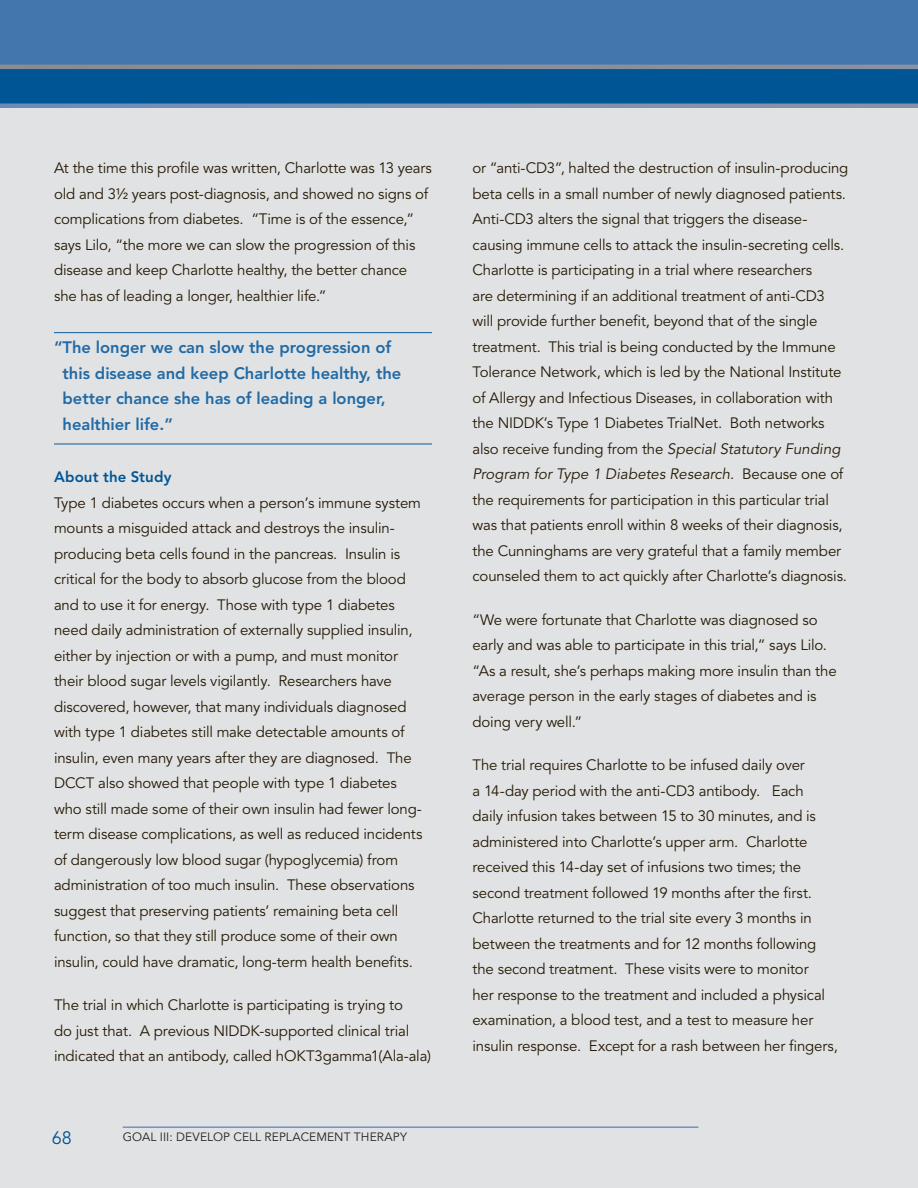
<style>
.page{position:relative;width:918px;height:1188px;background:#e1e2e4}
.page>*{position:absolute;margin:0;border:0;box-sizing:border-box;transform-origin:0 0}
.t1{font:18px "Avenir";color:#005595}
.Callout_copy___80__K{font:800 16.5px/25.5px "Avenir";color:#216aa5}
.K_Body_Copy{font:15px/25.5px "Avenir";letter-spacing:-.01em;color:#251a05}
._294_Feature_subhead{font:800 15px "Avenir";letter-spacing:.01em;color:#005595}
.t2{font:12px "Avenir";letter-spacing:.01em;color:#231f20}
.s1{font-style:italic}
</style>
<div class="page">
<div style="left:0;top:0;width:918px;height:108px;background:#4476ae"></div>
<div style="left:0;top:67px;width:918px;height:38px;background:#005595"></div>
<svg style="left:0;top:104px;width:918px;height:4px;background:#7c90b0"></svg>
<hr style="left:0;top:65px;width:918px;height:4px;background:#8a8e96">
<hr style="left:123px;top:1126px;width:575px;height:2px;background:#7393c1">
<hr style="left:54px;top:332px;width:378px;height:1px;background:#216aa5">
<hr style="left:54px;top:443px;width:378px;height:2px;background:#216aa5">
<p class="K_Body_Copy" style="left:54px;top:156px;width:379px">At the time this profile was written, Charlotte was 13 years old and 3½ years post-diagnosis, and showed no signs of complications from diabetes. “Time is of the essence,” says Lilo, “the more we can slow the progression of this disease and keep Charlotte healthy, the better chance she has of leading a longer, healthier life.”</p>
<p class="Callout_copy___80__K" style="left:63px;top:335px;width:340px;text-indent:-9px">“The longer we can slow the progression of this disease and keep Charlotte healthy, the better chance she has of leading a longer, healthier life.”</p>
<p class="_294_Feature_subhead" style="left:54px;top:468px;width:119px">About the Study</p>
<p class="K_Body_Copy" style="left:54px;top:490px;width:370px">Type 1 diabetes occurs when a person’s immune system mounts a misguided attack and destroys the insulin&shy;producing beta cells found in the pancreas. Insulin is critical for the body to absorb glucose from the blood and to use it for energy. Those with type 1 diabetes need daily administration of externally supplied insulin, either by injection or with a pump, and must monitor their blood sugar levels vigilantly. Researchers have discovered, however, that many individuals diagnosed with type 1 diabetes still make detectable amounts of insulin, even many years after they are diagnosed. The DCCT also showed that people with type 1 diabetes who still made some of their own insulin had fewer long&shy;term disease complications, as well as reduced incidents of dangerously low blood sugar (hypoglycemia) from administration of too much insulin. These observations suggest that preserving patients’ remaining beta cell function, so that they still produce some of their own insulin, could have dramatic, long-term health benefits.</p>
<p class="K_Body_Copy" style="left:54px;top:993px;width:378px">The trial in which Charlotte is participating is trying to<br>do just that. A previous NIDDK-supported clinical trial indicated that an antibody, called hOKT3gamma1(Ala-ala)</p>
<p class="t1" style="left:52px;top:1127px;width:21px">68</p>
<p class="t2" style="left:123px;top:1130px;width:286px">GOAL III: DEVELOP CELL REPLACEMENT THERAPY</p>
<p class="K_Body_Copy" style="left:472px;top:156px;width:377px">or “anti-CD3”, halted the destruction of insulin-producing beta cells in a small number of newly diagnosed patients.<br>Anti-CD3 alters the signal that triggers the disease&shy;causing immune cells to attack the insulin-secreting cells.<br>Charlotte is participating in a trial where researchers<br>are determining if an additional treatment of anti-CD3 will provide further benefit, beyond that of the single treatment. This trial is being conducted by the Immune Tolerance Network, which is led by the National Institute of Allergy and Infectious Diseases, in collaboration with the NIDDK’s Type 1 Diabetes TrialNet. Both networks also receive funding from the <span class="s1">Special Statutory Funding Program for Type 1 Diabetes Research</span>. Because one of the requirements for participation in this particular trial was that patients enroll within 8 weeks of their diagnosis, the Cunninghams are very grateful that a family member counseled them to act quickly after Charlotte’s diagnosis.</p>
<p class="K_Body_Copy" style="left:473px;top:607px;width:366px">“We were fortunate that Charlotte was diagnosed so early and was able to participate in this trial,” says Lilo. “As a result, she’s perhaps making more insulin than the average person in the early stages of diabetes and is doing very well.”</p>
<p class="K_Body_Copy" style="left:473px;top:753px;width:367px">The trial requires Charlotte to be infused daily over<br>a 14-day period with the anti-CD3 antibody. Each daily infusion takes between 15 to 30 minutes, and is administered into Charlotte’s upper arm. Charlotte received this 14-day set of infusions two times; the second treatment followed 19 months after the first.<br>Charlotte returned to the trial site every 3 months in between the treatments and for 12 months following the second treatment. These visits were to monitor<br>her response to the treatment and included a physical examination, a blood test, and a test to measure her insulin response. Except for a rash between her fingers,</p>
</div>
